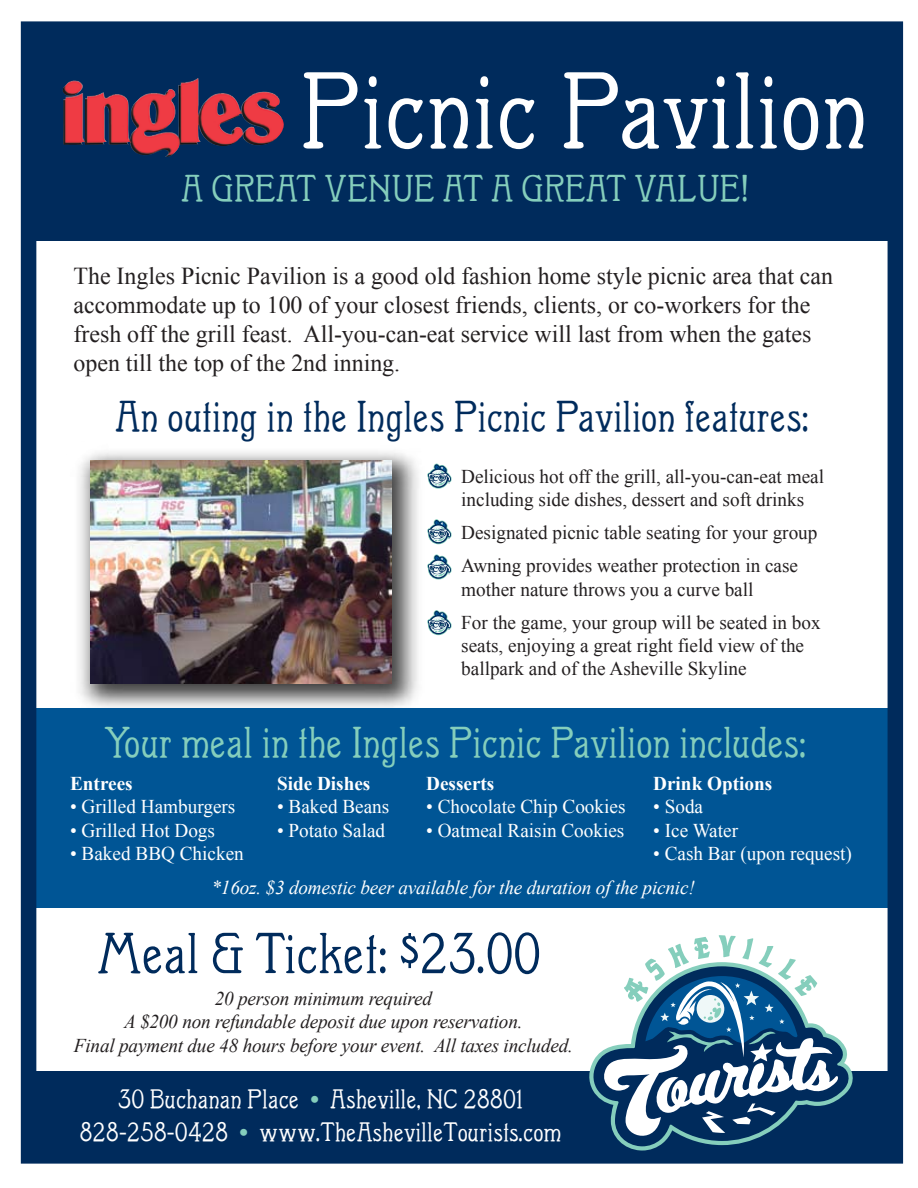
<style>
.page{position:relative;width:918px;height:1188px;background:#fff}
.page>*{position:absolute;margin:0;border:0;box-sizing:border-box;transform-origin:0 0}
.t1{font:113.55px "Tourists";color:#fff}
.t2{font:60px "Tourists";color:#002b5c}
.t3{font:45px "Tourists";color:#002b5c}
.t4{font:45px "Tourists";color:#85cebc}
.t5{font:39px "Tourists";color:#85cebc}
.t6{font:27.75px/33.3px "Tourists";color:#fff;text-align:center}
.t7{font:24.3px/29.1px "Times New Roman";color:#231f20}
.t8{font:19.5px/23.4px "Times New Roman";color:#231f20}
.t9{font:19.5px "Times New Roman";color:#fff}
.t10{font:italic 19.5px/23.4px "Times New Roman";letter-spacing:-.01em;color:#231f20;text-align:center}
.t11{font:italic 19.5px "Times New Roman";letter-spacing:-.01em;color:#fff}
.t12{font:700 19.5px "Times New Roman";color:#fff}
.s1{color:#85cebc}
</style>
<div class="page">
<img style="left:79px;top:452px;width:340px;height:256px">
<div style="left:36px;top:708px;width:867px;height:200px;background:#005595"></div>
<div style="left:29px;top:35px;width:867px;height:206px;background:#002b5c"></div>
<div style="left:36px;top:1071px;width:867px;height:79px;background:#002b5c"></div>
<div style="left:21px;top:21px;width:882px;height:1143px;border:16px solid #002b5c"></div>
<svg style="left:588px;top:1064px;width:266px;height:87px"></svg>
<svg style="left:592px;top:1039px;width:258px;height:107px"></svg>
<svg style="left:599px;top:935px;width:239px;height:210px"></svg>
<svg style="left:427px;top:464px;width:25px;height:25px"></svg>
<svg style="left:427px;top:519px;width:25px;height:25px"></svg>
<svg style="left:427px;top:554px;width:25px;height:26px"></svg>
<svg style="left:427px;top:610px;width:25px;height:25px"></svg>
<img style="left:90px;top:460px;width:302px;height:224px">
<img style="left:63px;top:78px;width:221px;height:79px">
<h1 class="t1" style="left:300px;top:56px;width:569px">Picnic Pavilion</h1>
<h3 class="t5" style="left:181px;top:169px;width:568px">A GREAT VENUE AT A GREAT VALUE!</h3>
<p class="t7" style="left:74px;top:261px;width:761px">The Ingles Picnic Pavilion is a good old fashion home style picnic area that can accommodate up to 100 of your closest friends, clients, or co-workers for the fresh off the grill feast. All-you-can-eat service will last from when the gates open till the top of the 2nd inning.</p>
<h3 class="t3" style="left:115px;top:395px;width:695px">An outing in the Ingles Picnic Pavilion features:</h3>
<p class="t8" style="left:461px;top:464px;width:364px">Delicious hot off the grill, all-you-can-eat meal including side dishes, dessert and soft drinks</p>
<p class="t8" style="left:461px;top:516px;width:358px;line-height:33px">Designated picnic table seating for your group<br>Awning provides weather protection in case</p>
<p class="t8" style="left:461px;top:572px;width:361px;line-height:33px">mother nature throws you a curve ball<br>For the game, your group will be seated in box</p>
<p class="t8" style="left:461px;top:633px;width:344px">seats, enjoying a great right field view of the ballpark and of the Asheville Skyline</p>
<h3 class="t4" style="left:104px;top:720px;width:703px">Your meal in the Ingles Picnic Pavilion includes:</h3>
<p class="t12" style="left:70px;top:770px;width:64px">Entrees</p>
<p class="t9" style="left:70px;top:794px;width:167px">• Grilled Hamburgers</p>
<p class="t9" style="left:70px;top:817px;width:146px">• Grilled Hot Dogs</p>
<p class="t9" style="left:70px;top:840px;width:175px">• Baked BBQ Chicken</p>
<p class="t12" style="left:277px;top:770px;width:95px">Side Dishes</p>
<p class="t9" style="left:277px;top:794px;width:114px">• Baked Beans</p>
<p class="t9" style="left:277px;top:817px;width:110px">• Potato Salad</p>
<p class="t12" style="left:426px;top:770px;width:70px">Desserts</p>
<p class="t9" style="left:426px;top:794px;width:201px">• Chocolate Chip Cookies</p>
<p class="t9" style="left:426px;top:817px;width:200px">• Oatmeal Raisin Cookies</p>
<p class="t12" style="left:653px;top:770px;width:120px">Drink Options</p>
<p class="t9" style="left:653px;top:794px;width:51px">• Soda</p>
<p class="t9" style="left:653px;top:817px;width:86px">• Ice Water</p>
<p class="t9" style="left:653px;top:840px;width:200px">• Cash Bar (upon request)</p>
<p class="t11" style="left:212px;top:874px;width:485px">*16oz. $3 domestic beer available for the duration of the picnic!</p>
<h2 class="t2" style="left:97px;top:924px;width:446px">Meal &amp; Ticket: $23.00</h2>
<p class="t10" style="left:74px;top:986px;width:501px">20 person minimum required<br>A $200 non refundable deposit due upon reservation.<br>Final payment due 48 hours before your event. All taxes included.</p>
<h3 class="t6" style="left:79px;top:1083px;width:483px">30 Buchanan Place <span class="s1">•</span> Asheville, NC 28801<br>828-258-0428 <span class="s1">•</span> www.TheAshevilleTourists.com</h3>
</div>
